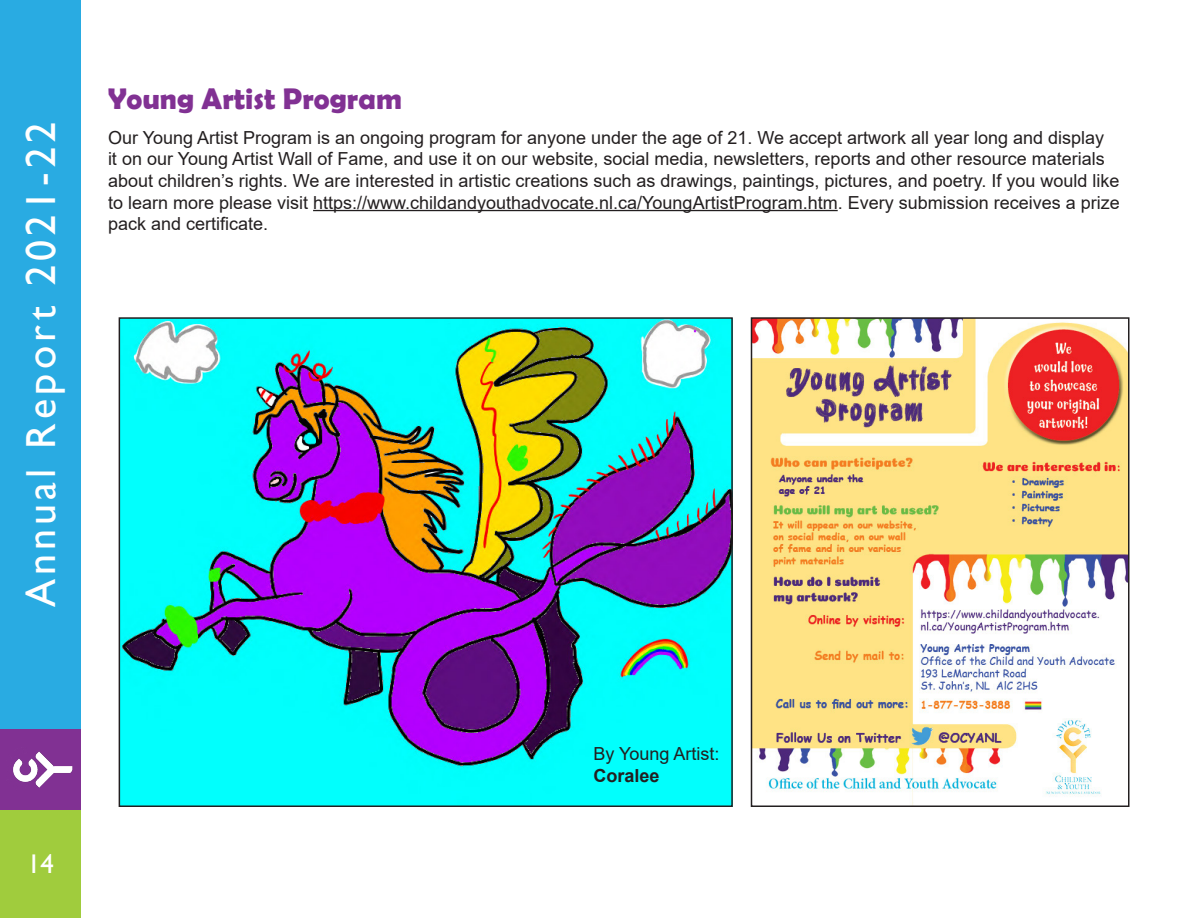
<style>
.page{position:relative;width:1188px;height:918px;background:#fff}
.page>*{position:absolute;margin:0;border:0;box-sizing:border-box;transform-origin:0 0}
.t1{font:42px "Gill Sans";letter-spacing:.1em;color:#fff}
.Heading_3{font:700 30px "Berlin Sans FB Demi";color:#813193}
.t2{font:27px "Gill Sans";color:#fff}
.t3{font:18px/21.6px "Arial";color:#231f20}
.s1{font-weight:700}
</style>
<div class="page">
<div style="left:0;top:0;width:81px;height:729px;background:#29abe2"></div>
<div style="left:0;top:729px;width:81px;height:81px;background:#813193"></div>
<div style="left:0;top:810px;width:81px;height:108px;background:#a0cc3d"></div>
<img style="left:13px;top:751px;width:60px;height:37px">
<hr style="left:313px;top:210px;width:525px;height:1px;background:#231f20">
<img style="left:754px;top:320px;width:373px;height:484px">
<div style="left:751px;top:317px;width:379px;height:490px;border:2px solid #231f20"></div>
<img style="left:122px;top:320px;width:608px;height:484px">
<div style="left:119px;top:317px;width:614px;height:490px;border:2px solid #231f20"></div>
<h1 class="t1" style="left:16px;top:607px;width:487px;rotate:-90deg">Annual Report 2021-22</h1>
<p class="Heading_3" style="left:108px;top:81px;width:296px">Young Artist Program</p>
<p class="t3" style="left:108px;top:127px;width:1013px">Our Young Artist Program is an ongoing program for anyone under the age of 21. We accept artwork all year long and display<br>it on our Young Artist Wall of Fame, and use it on our website, social media, newsletters, reports and other resource materials about children’s rights. We are interested in artistic creations such as drawings, paintings, pictures, and poetry. If you would like to learn more please visit https://www.childandyouthadvocate.nl.ca/YoungArtistProgram.htm. Every submission receives a prize pack and certificate.</p>
<h3 class="t2" style="left:27px;top:849px;width:28px">14</h3>
<p class="t3" style="left:593px;top:743px;width:128px">By Young Artist:<br><span class="s1">Coralee</span></p>
</div>
